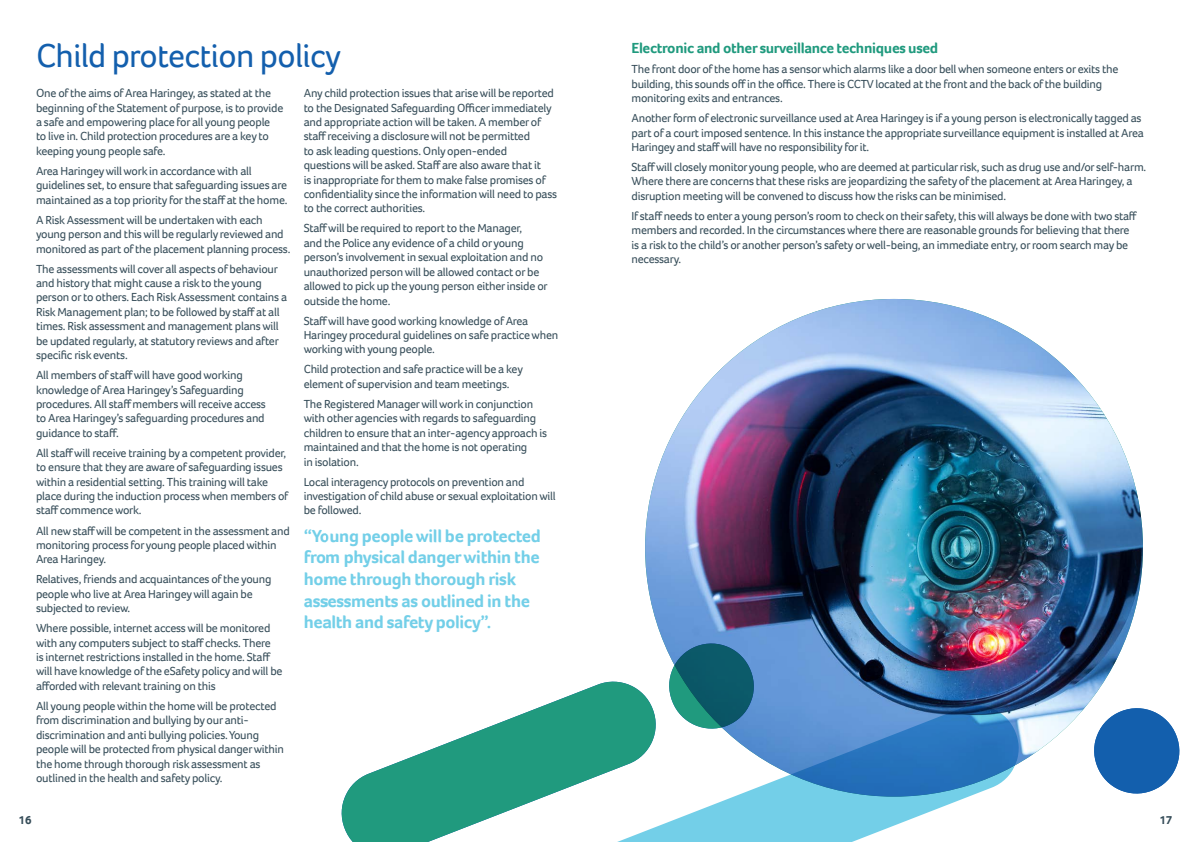
<style>
.page{position:relative;width:1191px;height:842px;background:#fff}
.page>*{position:absolute;margin:0;border:0;box-sizing:border-box;transform-origin:0 0}
.t1{font:34px "Foco";letter-spacing:-.02em;color:#135fad}
.t2{font:700 18px/21.6px "Foco";letter-spacing:-.02em;color:#73cfe8}
.t3{font:700 15px "Foco";letter-spacing:-.02em;color:#209a7e}
.t4{font:12px/14.4px "Foco";letter-spacing:-.02em;color:#364d59}
.t5{font:700 12px "Foco";color:#364d59}
</style>
<div class="page">
<img style="left:645px;top:299px;width:497px;height:498px;border-radius:249px">
<svg style="left:755px;top:700px;width:265px;height:142px;background:#61a3d4"></svg>
<svg style="left:341px;top:638px;width:414px;height:204px"></svg>
<svg style="left:944px;top:703px;width:236px;height:139px"></svg>
<h1 class="t1" style="left:36px;top:33px;width:306px">Child protection policy</h1>
<p class="t4" style="left:36px;top:86px;width:249px">One of the aims of Area Haringey, as stated at the beginning of the Statement of purpose, is to provide a safe and empowering place for all young people to live in. Child protection procedures are a key to keeping young people safe.</p>
<p class="t4" style="left:36px;top:164px;width:253px">Area Haringey will work in accordance with all guidelines set, to ensure that safeguarding issues are maintained as a top priority for the staff at the home.</p>
<p class="t4" style="left:36px;top:212px;width:256px">A Risk Assessment will be undertaken with each young person and this will be regularly reviewed and monitored as part of the placement planning process.</p>
<p class="t4" style="left:36px;top:261px;width:253px">The assessments will cover all aspects of behaviour and history that might cause a risk to the young person or to others. Each Risk Assessment contains a Risk Management plan; to be followed by staff at all times. Risk assessment and management plans will be updated regularly, at statutory reviews and after specific risk events.</p>
<p class="t4" style="left:36px;top:368px;width:231px">All members of staff will have good working knowledge of Area Haringey’s Safeguarding procedures. All staff members will receive access to Area Haringey’s safeguarding procedures and guidance to staff.</p>
<p class="t4" style="left:36px;top:445px;width:254px">All staff will receive training by a competent provider, to ensure that they are aware of safeguarding issues within a residential setting. This training will take place during the induction process when members of staff commence work.</p>
<p class="t4" style="left:36px;top:523px;width:255px">All new staff will be competent in the assessment and monitoring process for young people placed within<br>Area Haringey.</p>
<p class="t4" style="left:36px;top:572px;width:237px">Relatives, friends and acquaintances of the young people who live at Area Haringey will again be subjected to review.</p>
<p class="t4" style="left:36px;top:621px;width:248px">Where possible, internet access will be monitored with any computers subject to staff checks. There<br>is internet restrictions installed in the home. Staff will have knowledge of the eSafety policy and will be afforded with relevant training on this</p>
<p class="t4" style="left:36px;top:698px;width:249px">All young people within the home will be protected from discrimination and bullying by our anti&shy;discrimination and anti bullying policies. Young people will be protected from physical danger within the home through thorough risk assessment as outlined in the health and safety policy.</p>
<p class="t4" style="left:304px;top:86px;width:255px">Any child protection issues that arise will be reported to the Designated Safeguarding Officer immediately and appropriate action will be taken. A member of staff receiving a disclosure will not be permitted<br>to ask leading questions. Only open-ended<br>questions will be asked. Staff are also aware that it<br>is inappropriate for them to make false promises of confidentiality since the information will need to pass to the correct authorities.</p>
<p class="t4" style="left:304px;top:221px;width:245px">Staff will be required to report to the Manager,<br>and the Police any evidence of a child or young person’s involvement in sexual exploitation and no unauthorized person will be allowed contact or be allowed to pick up the young person either inside or outside the home.</p>
<p class="t4" style="left:304px;top:313px;width:256px">Staff will have good working knowledge of Area<br>Haringey procedural guidelines on safe practice when working with young people.</p>
<p class="t4" style="left:304px;top:362px;width:221px">Child protection and safe practice will be a key element of supervision and team meetings.</p>
<p class="t4" style="left:304px;top:396px;width:245px">The Registered Manager will work in conjunction with other agencies with regards to safeguarding children to ensure that an inter-agency approach is maintained and that the home is not operating<br>in isolation.</p>
<p class="t4" style="left:304px;top:474px;width:254px">Local interagency protocols on prevention and investigation of child abuse or sexual exploitation will be followed.</p>
<h2 class="t2" style="left:304px;top:525px;width:238px">“Young people will be protected from physical danger within the home through thorough risk assessments as outlined in the health and safety policy”.</h2>
<p class="t3" style="left:631px;top:38px;width:308px">Electronic and other surveillance techniques used</p>
<p class="t4" style="left:631px;top:62px;width:488px">The front door of the home has a sensor which alarms like a door bell when someone enters or exits the building, this sounds off in the office. There is CCTV located at the front and the back of the building monitoring exits and entrances.</p>
<p class="t4" style="left:631px;top:111px;width:514px">Another form of electronic surveillance used at Area Haringey is if a young person is electronically tagged as part of a court imposed sentence. In this instance the appropriate surveillance equipment is installed at Area<br>Haringey and staff will have no responsibility for it.</p>
<p class="t4" style="left:631px;top:160px;width:516px">Staff will closely monitor young people, who are deemed at particular risk, such as drug use and/or self-harm.<br>Where there are concerns that these risks are jeopardizing the safety of the placement at Area Haringey, a disruption meeting will be convened to discuss how the risks can be minimised.</p>
<p class="t4" style="left:631px;top:208px;width:507px">If staff needs to enter a young person’s room to check on their safety, this will always be done with two staff members and recorded. In the circumstances where there are reasonable grounds for believing that there is a risk to the child’s or another person’s safety or well-being, an immediate entry, or room search may be necessary.</p>
<p class="t5" style="left:18px;top:811px;width:15px">16</p>
<p class="t5" style="left:1159px;top:811px;width:15px">17</p>
</div>
